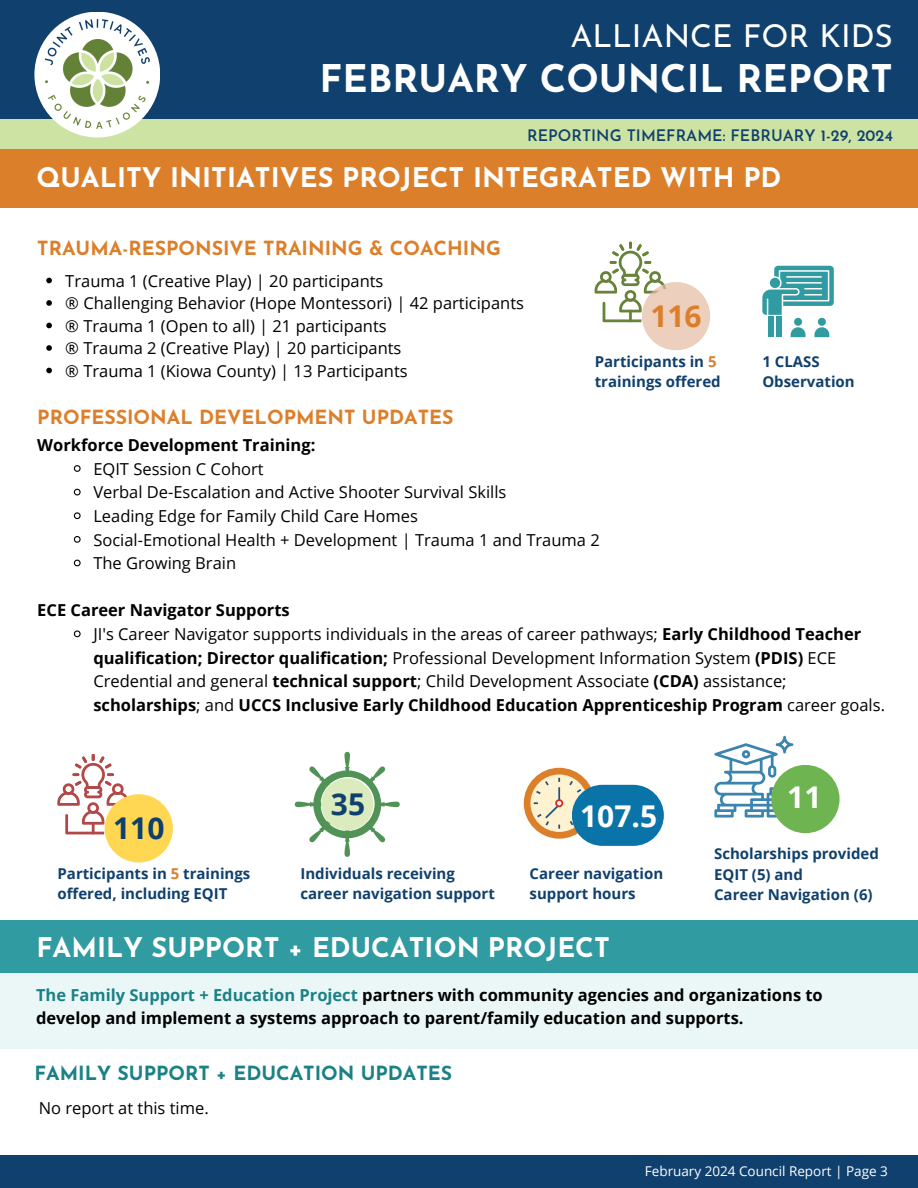
<style>
.page{position:relative;width:918px;height:1188px;background:#fff}
.page>*{position:absolute;margin:0;border:0;box-sizing:border-box;transform-origin:0 0}
.t1{font:700 38.1px "Josefin Sans";color:#fff}
.t2{font:31.65px "Josefin Sans";color:#fff}
.t3{font:700 30px "Open Sans";color:#fefefe}
.t4{font:700 30px "Open Sans";color:#0f3f6d}
.t5{font:700 30px "Open Sans";color:#dc7f2b}
.t6{font:700 30px "Open Sans";color:#10406d}
.t7{font:700 30px "Open Sans";color:#fff}
.t8{font:700 27px "Josefin Sans";color:#fff}
.t9{font:700 19.5px "Josefin Sans";color:#dc7f2b}
.t10{font:700 19.5px "Josefin Sans";color:#1a8186}
.t11{font:16.5px/23.7px "Open Sans";color:#000}
.t12{font:700 16.5px/22.5px "Open Sans";color:#000}
.t13{font:600 15.9px "Josefin Sans";color:#10406d}
.t14{font:700 15px/20.2px "Open Sans";color:#10406d}
.t15{font:13.5px "Open Sans";color:#fff}
.s1{color:#dc7f2b}
.s2{font-weight:700}
.s3{color:#1a8186}
</style>
<div class="page">
<div style="left:0;top:119px;width:918px;height:29px;background:#cde3a3"></div>
<div style="left:0;top:0;width:918px;height:119px;background:#10406d"></div>
<div style="left:0;top:1156px;width:918px;height:32px;background:#10406d"></div>
<div style="left:34px;top:12px;width:126px;height:125px;background:#fff;border-radius:50%"></div>
<img style="left:39px;top:14px;width:117px;height:121px">
<svg style="left:294px;top:751px;width:106px;height:106px"></svg>
<svg style="left:321px;top:777px;width:54px;height:53px"></svg>
<div style="left:321px;top:778px;width:52px;height:52px;background:#dbebbd;border-radius:50%"></div>
<svg style="left:73px;top:465px;width:8px;height:7px"></svg>
<svg style="left:73px;top:488px;width:8px;height:8px"></svg>
<svg style="left:73px;top:512px;width:8px;height:8px"></svg>
<svg style="left:73px;top:536px;width:8px;height:7px"></svg>
<svg style="left:73px;top:559px;width:8px;height:8px"></svg>
<svg style="left:73px;top:630px;width:8px;height:8px"></svg>
<div style="left:0;top:149px;width:918px;height:58px;background:#dc7f2b"></div>
<div style="left:0;top:921px;width:918px;height:128px;background:#ebf7f7"></div>
<div style="left:0;top:920px;width:918px;height:53px;background:#309ba0"></div>
<svg style="left:595px;top:242px;width:71px;height:80px"></svg>
<div style="left:640px;top:289px;width:54px;height:87px;background:#fff;border-radius:50%"></div>
<div style="left:642px;top:282px;width:68px;height:68px;background:#eccfbc;border-radius:50%"></div>
<svg style="left:57px;top:754px;width:72px;height:80px"></svg>
<div style="left:103px;top:801px;width:54px;height:87px;background:#fff;border-radius:50%"></div>
<div style="left:105px;top:794px;width:68px;height:69px;background:#ffd753;border-radius:50%"></div>
<div style="left:524px;top:768px;width:71px;height:71px;background:#dc7f2b;border-radius:50%"></div>
<div style="left:531px;top:775px;width:57px;height:57px;background:#fef2d0;border-radius:50%"></div>
<svg style="left:569px;top:779px;width:14px;height:14px"></svg>
<svg style="left:569px;top:821px;width:5px;height:5px"></svg>
<svg style="left:534px;top:778px;width:26px;height:51px"></svg>
<div style="left:555px;top:799px;width:8px;height:8px;border:2px solid #d7282f;border-radius:50%"></div>
<div style="left:572px;top:785px;width:92px;height:61px;background:#0a74a8;border-radius:31px"></div>
<svg style="left:714px;top:736px;width:81px;height:82px"></svg>
<div style="left:771px;top:765px;width:69px;height:68px;background:#6eb451;border-radius:50%"></div>
<svg style="left:762px;top:266px;width:72px;height:71px"></svg>
<svg style="left:46px;top:278px;width:6px;height:5px"></svg>
<svg style="left:46px;top:300px;width:6px;height:6px"></svg>
<svg style="left:46px;top:323px;width:6px;height:5px"></svg>
<svg style="left:46px;top:345px;width:6px;height:6px"></svg>
<svg style="left:46px;top:368px;width:6px;height:5px"></svg>
<p class="t2" style="left:570px;top:24px;width:324px">ALLIANCE FOR KIDS</p>
<p class="t1" style="left:320px;top:63px;width:575px">FEBRUARY COUNCIL REPORT</p>
<p class="t13" style="left:527px;top:129px;width:367px">REPORTING TIMEFRAME: FEBRUARY 1-29, 2024</p>
<p class="t8" style="left:36px;top:167px;width:746px">QUALITY INITIATIVES PROJECT INTEGRATED WITH PD</p>
<p class="t9" style="left:37px;top:240px;width:465px">TRAUMA-RESPONSIVE TRAINING &amp; COACHING</p>
<p class="t11" style="left:65px;top:268px;width:320px">Trauma 1 (Creative Play) | 20 participants</p>
<p class="t11" style="left:65px;top:291px;width:460px">® Challenging Behavior (Hope Montessori) | 42 participants</p>
<p class="t11" style="left:65px;top:313px;width:323px">® Trauma 1 (Open to all) | 21 participants</p>
<p class="t11" style="left:65px;top:336px;width:338px">® Trauma 2 (Creative Play) | 20 participants</p>
<p class="t11" style="left:65px;top:358px;width:344px">® Trauma 1 (Kiowa County) | 13 Participants</p>
<h3 class="t5" style="left:650px;top:295px;width:53px">116</h3>
<p class="t14" style="left:595px;top:351px;width:127px">Participants in <span class="s1">5 </span>trainings offered</p>
<p class="t14" style="left:762px;top:351px;width:94px">1 CLASS<br>Observation</p>
<p class="t9" style="left:37px;top:409px;width:418px">PROFESSIONAL DEVELOPMENT UPDATES</p>
<p class="t12" style="left:37px;top:433px;width:280px">Workforce Development Training:</p>
<p class="t11" style="left:93px;top:456px;width:508px">EQIT Session C Cohort<br>Verbal De-Escalation and Active Shooter Survival Skills<br>Leading Edge for Family Child Care Homes<br>Social-Emotional Health + Development | Trauma 1 and Trauma 2<br>The Growing Brain</p>
<p class="t11" style="left:93px;top:598px;width:793px;text-indent:-56px"><span class="s2">ECE Career Navigator Supports<br></span>JI's Career Navigator supports individuals in the areas of career pathways; <span class="s2">Early Childhood Teacher qualification; Director qualification;</span> Professional Development Information System <span class="s2">(PDIS)</span> ECE Credential and general <span class="s2">technical support</span>; Child Development Associate <span class="s2">(CDA)</span> assistance; <span class="s2">scholarships</span>; and <span class="s2">UCCS Inclusive Early Childhood Education Apprenticeship Program</span> career goals.</p>
<h1 class="t6" style="left:331px;top:783px;width:36px">35</h1>
<p class="t3" style="left:580px;top:795px;width:78px">107.5</p>
<p class="t4" style="left:113px;top:807px;width:53px">110</p>
<h4 class="t14" style="left:58px;top:863px;width:194px">Participants in <span class="s1">5</span> trainings offered, including EQIT</h4>
<h5 class="t14" style="left:530px;top:863px;width:135px">Career navigation support hours</h5>
<p class="t14" style="left:300px;top:863px;width:196px">Individuals receiving career navigation support</p>
<p class="t8" style="left:36px;top:936px;width:575px">FAMILY SUPPORT + EDUCATION PROJECT</p>
<p class="t7" style="left:787px;top:776px;width:36px">11</p>
<p class="t14" style="left:714px;top:843px;width:166px">Scholarships provided</p>
<h3 class="t14" style="left:714px;top:864px;width:90px">EQIT (5) and</h3>
<p class="t14" style="left:714px;top:884px;width:160px">Career Navigation (6)</p>
<h3 class="t12" style="left:36px;top:984px;width:788px"><span class="s3">The Family Support + Education Project</span> partners with community agencies and organizations to develop and implement a systems approach to parent/family education and supports.</h3>
<p class="t10" style="left:34px;top:1065px;width:419px">FAMILY SUPPORT + EDUCATION UPDATES</p>
<p class="t11" style="left:39px;top:1095px;width:172px">No report at this time.</p>
<p class="t15" style="left:645px;top:1162px;width:244px">February 2024 Council Report | Page 3</p>
</div>
